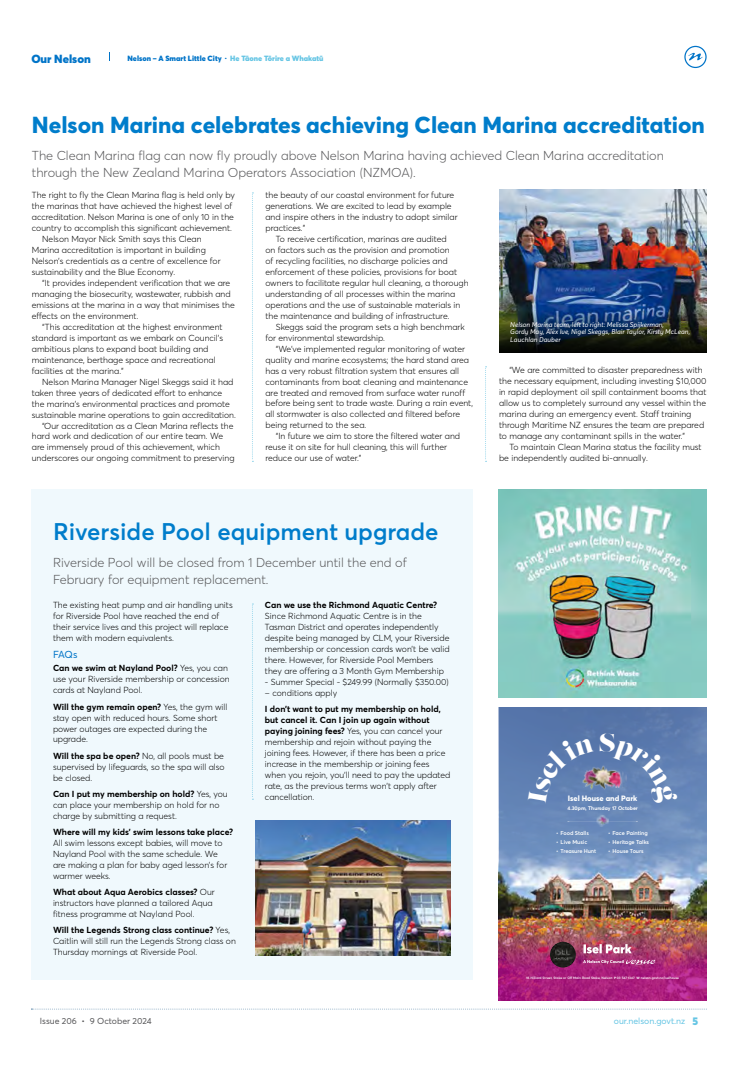
<style>
.page{position:relative;width:738px;height:1078px;background:#fff}
.page>*{position:absolute;margin:0;border:0;box-sizing:border-box;transform-origin:0 0}
.t1{font:600 23.8px "Averta";color:#007dcb}
.t2{font:800 22.9px "Averta";color:#007dcb}
.t3{font:300 12.8px/16.5px "Averta";color:#58585a}
.t4{font:900 11.6px "Averta";color:#0074c8}
.t5{font:10.1px "Averta";color:#0074c8}
.t6{font:300 8.7px/11px "Averta";color:#000}
.t7{font:700 8.7px "Averta";color:#000}
.t8{font:8.7px "Averta";color:#58585a}
.t9{font:8.7px "Averta";color:#65c5e4}
.t10{font:800 7.7px "Averta";color:#fff}
.t11{font:900 7.5px "Averta";color:#0074c8}
.t12{font:italic 6.9px/7.3px "Averta";color:#fff}
.t13{font:600 5.6px "Averta";letter-spacing:-.01em;color:#fff}
.t14{font:700 5.2px "Averta";color:#fff}
.t15{font:600 3.3px "Averta";color:#fff}
.s1{color:#65c5e4}
.s2{font-weight:700}
.s3{font-family:"Futura PT";font-weight:800}
.s4{font-weight:900;font-size:11px}
</style>
<div class="page">
<svg style="left:684px;top:46px;width:21px;height:21px"></svg>
<div style="left:683px;top:46px;width:23px;height:22px;border:1px solid #0074c8;border-radius:50%"></div>
<svg style="left:687px;top:53px;width:15px;height:8px"></svg>
<svg style="left:252px;top:192px;width:1px;height:270px"></svg>
<svg style="left:485px;top:366px;width:1px;height:96px"></svg>
<div style="left:32px;top:489px;width:440px;height:491px;background:#f0f9fd"></div>
<img style="left:255px;top:820px;width:195px;height:135px">
<img style="left:499px;top:189px;width:207px;height:114px">
<img style="left:499px;top:303px;width:207px;height:50px">
<img style="left:498px;top:489px;width:208px;height:208px">
<svg style="left:252px;top:603px;width:1px;height:196px"></svg>
<img style="left:498px;top:707px;width:208px;height:85px">
<img style="left:498px;top:792px;width:208px;height:107px">
<img style="left:498px;top:899px;width:208px;height:101px">
<svg style="left:582px;top:943px;width:72px;height:22px;background:#b65f8a"></svg>
<img style="left:549px;top:941px;width:26px;height:26px;border-radius:13px">
<svg style="left:567px;top:814px;width:70px;height:13px"></svg>
<svg style="left:31px;top:1008px;width:676px;height:1px"></svg>
<svg style="left:527px;top:732px;width:150px;height:72px;background:#627dae"></svg>
<h3 class="t4" style="left:3px;top:50px;width:89px">elsonOur Nelson</h3>
<p class="t11" style="left:127px;top:53px;width:197px">Nelson – A Smart Little City · <span class="s1">He Tāone Tōrire a Whakatū</span></p>
<h2 class="t2" style="left:32px;top:109px;width:674px">Nelson Marina celebrates achieving Clean Marina accreditation</h2>
<h3 class="t3" style="left:32px;top:147px;width:633px">The Clean Marina flag can now fly proudly above Nelson Marina having achieved Clean Marina accreditation through the New Zealand Marina Operators Association (NZMOA).</h3>
<p class="t6" style="left:32px;top:189px;width:204px">The right to fly the Clean Marina flag is held only by</p>
<p class="t6" style="left:32px;top:200px;width:202px">the marinas that have achieved the highest level of</p>
<p class="t6" style="left:32px;top:211px;width:203px">accreditation. Nelson Marina is one of only 10 in the</p>
<p class="t6" style="left:32px;top:222px;width:201px">country to accomplish this significant achievement.</p>
<p class="t6" style="left:42px;top:233px;width:161px">Nelson Mayor Nick Smith says this Clean</p>
<p class="t6" style="left:32px;top:244px;width:175px">Marina accreditation is important in building</p>
<p class="t6" style="left:32px;top:255px;width:190px">Nelson’s credentials as a centre of excellence for</p>
<p class="t6" style="left:32px;top:266px;width:145px">sustainability and the Blue Economy.</p>
<p class="t6" style="left:42px;top:277px;width:189px">“It provides independent verification that we are</p>
<p class="t6" style="left:32px;top:288px;width:200px">managing the biosecurity, wastewater, rubbish and</p>
<p class="t6" style="left:32px;top:298px;width:204px">emissions at the marina in a way that minimises the</p>
<p class="t6" style="left:32px;top:309px;width:108px">effects on the environment.</p>
<p class="t6" style="left:42px;top:320px;width:182px">“This accreditation at the highest environment</p>
<p class="t6" style="left:32px;top:331px;width:193px">standard is important as we embark on Council’s</p>
<p class="t6" style="left:32px;top:342px;width:178px">ambitious plans to expand boat building and</p>
<p class="t6" style="left:32px;top:353px;width:185px">maintenance, berthage space and recreational</p>
<p class="t6" style="left:32px;top:364px;width:93px">facilities at the marina.”</p>
<p class="t6" style="left:42px;top:375px;width:193px">Nelson Marina Manager Nigel Skeggs said it had</p>
<p class="t6" style="left:32px;top:386px;width:192px">taken three years of dedicated effort to enhance</p>
<p class="t6" style="left:32px;top:397px;width:199px">the marina’s environmental practices and promote</p>
<p class="t6" style="left:32px;top:408px;width:205px">sustainable marine operations to gain accreditation.</p>
<p class="t6" style="left:42px;top:419px;width:193px">“Our accreditation as a Clean Marina reflects the</p>
<p class="t6" style="left:32px;top:430px;width:193px">hard work and dedication of our entire team. We</p>
<p class="t6" style="left:32px;top:441px;width:189px">are immensely proud of this achievement, which</p>
<p class="t6" style="left:32px;top:452px;width:204px">underscores our ongoing commitment to preserving</p>
<p class="t6" style="left:265px;top:189px;width:193px">the beauty of our coastal environment for future generations. We are excited to lead by example and inspire others in the industry to adopt similar practices.”</p>
<p class="t6" style="left:265px;top:233px;width:204px;text-indent:10px">To receive certification, marinas are audited<br>on factors such as the provision and promotion<br>of recycling facilities, no discharge policies and enforcement of these policies, provisions for boat owners to facilitate regular hull cleaning, a thorough understanding of all processes within the marina operations and the use of sustainable materials in the maintenance and building of infrastructure.</p>
<p class="t6" style="left:265px;top:320px;width:201px;text-indent:10px">Skeggs said the program sets a high benchmark for environmental stewardship.</p>
<p class="t6" style="left:265px;top:342px;width:209px;text-indent:10px">“We’ve implemented regular monitoring of water quality and marine ecosystems; the hard stand area has a very robust filtration system that ensures all contaminants from boat cleaning and maintenance are treated and removed from surface water runoff before being sent to trade waste. During a rain event, all stormwater is also collected and filtered before being returned to the sea.</p>
<p class="t6" style="left:265px;top:430px;width:196px;text-indent:10px">“In future we aim to store the filtered water and reuse it on site for hull cleaning, this will further reduce our use of water.”</p>
<h1 class="t1" style="left:53px;top:515px;width:387px">Riverside Pool equipment upgrade</h1>
<h3 class="t3" style="left:53px;top:553px;width:355px">Riverside Pool will be closed from 1 December until the end of<br>February for equipment replacement.</h3>
<p class="t6" style="left:53px;top:598px;width:181px">The existing heat pump and air handling units for Riverside Pool have reached the end of their service lives and this project will replace them with modern equivalents.</p>
<p class="t5" style="left:53px;top:647px;width:26px">FAQs</p>
<p class="t6" style="left:53px;top:662px;width:178px"><span class="s2">Can we swim at Nayland Pool?</span> Yes, you can use your Riverside membership or concession cards at Nayland Pool.</p>
<p class="t6" style="left:53px;top:700px;width:176px"><span class="s2">Will the gym remain open?</span> Yes, the gym will stay open with reduced hours. Some short power outages are expected during the upgrade.</p>
<p class="t6" style="left:53px;top:749px;width:173px;text-align:justify"><span class="s2">Will the spa be open?</span> No, all pools must be supervised by lifeguards, so the spa will also be closed.</p>
<p class="t6" style="left:53px;top:787px;width:176px"><span class="s2">Can I put my membership on hold?</span> Yes, you can place your membership on hold for no charge by submitting a request.</p>
<p class="t7" style="left:53px;top:825px;width:181px">Where will my kids’ swim lessons take place?</p>
<p class="t6" style="left:53px;top:836px;width:176px">All swim lessons except babies, will move to Nayland Pool with the same schedule. We are making a plan for baby aged lesson’s for warmer weeks.</p>
<p class="t6" style="left:53px;top:886px;width:163px"><span class="s2">What about Aqua Aerobics classes?</span> Our instructors have planned a tailored Aqua fitness programme at Nayland Pool.</p>
<p class="t6" style="left:53px;top:924px;width:184px"><span class="s2">Will the Legends Strong class continue?</span> Yes,<br>Caitlin will still run the Legends Strong class on<br>Thursday mornings at Riverside Pool.</p>
<p class="t7" style="left:265px;top:598px;width:174px">Can we use the Richmond Aquatic Centre?</p>
<p class="t6" style="left:265px;top:609px;width:186px">Since Richmond Aquatic Centre is in the Tasman District and operates independently despite being managed by CLM, your Riverside membership or concession cards won’t be valid there. However, for Riverside Pool Members they are offering a 3 Month Gym Membership</p>
<p class="t6" style="left:265px;top:675px;width:185px">- Summer Special - $249.99 (Normally $350.00)</p>
<p class="t6" style="left:265px;top:686px;width:74px">– conditions apply</p>
<p class="t6" style="left:265px;top:702px;width:187px"><span class="s2">I don’t want to put my membership on hold, but cancel it. Can I join up again without paying joining fees?</span> Yes, you can cancel your membership and rejoin without paying the joining fees. However, if there has been a price increase in the membership or joining fees when you rejoin, you'll need to pay the updated rate, as the previous terms won't apply after cancellation.</p>
<p class="t12" style="left:510px;top:321px;width:181px">Nelson Marina team, left to right: Melissa Spijkerman,<br>Gordy May, Alex Ive, Nigel Skeggs, Blair Taylor, Kirsty McLean,<br>Lauchlan Dauber</p>
<p class="t6" style="left:498px;top:364px;width:209px;text-indent:10px">“We are committed to disaster preparedness with the necessary equipment, including investing $10,000 in rapid deployment oil spill containment booms that allow us to completely surround any vessel within the marina during an emergency event. Staff training through Maritime NZ ensures the team are prepared to manage any contaminant spills in the water.”</p>
<p class="t6" style="left:498px;top:441px;width:204px;text-indent:10px">To maintain Clean Marina status the facility must be independently audited bi-annually.</p>
<p class="t10" style="left:567px;top:792px;width:71px">Isel House and Park</p>
<p class="t14" style="left:567px;top:804px;width:72px">4.30pm, Thursday 17 October</p>
<p class="t13" style="left:555px;top:828px;width:34px">• Food Stalls</p>
<p class="t13" style="left:555px;top:837px;width:33px">• Live Music</p>
<p class="t13" style="left:555px;top:846px;width:41px">• Treasure Hunt</p>
<p class="t13" style="left:607px;top:828px;width:41px">• Face Painting</p>
<p class="t13" style="left:607px;top:837px;width:42px">• Heritage Talks</p>
<p class="t13" style="left:607px;top:846px;width:37px">• House Tours</p>
<p class="t15" style="left:526px;top:974px;width:154px">16 Hilliard Street, Stoke or Off Main Road Stoke, Nelson <span class="s3">P</span> 03 547 1347 <span class="s3">W</span> nelson.govt.nz/iselhouse</p>
<p class="t8" style="left:40px;top:1014px;width:113px">Issue 206 • 9 October 2024</p>
<p class="t9" style="left:613px;top:1014px;width:86px">our.nelson.govt.nz <span class="s4">5</span></p>
</div>
